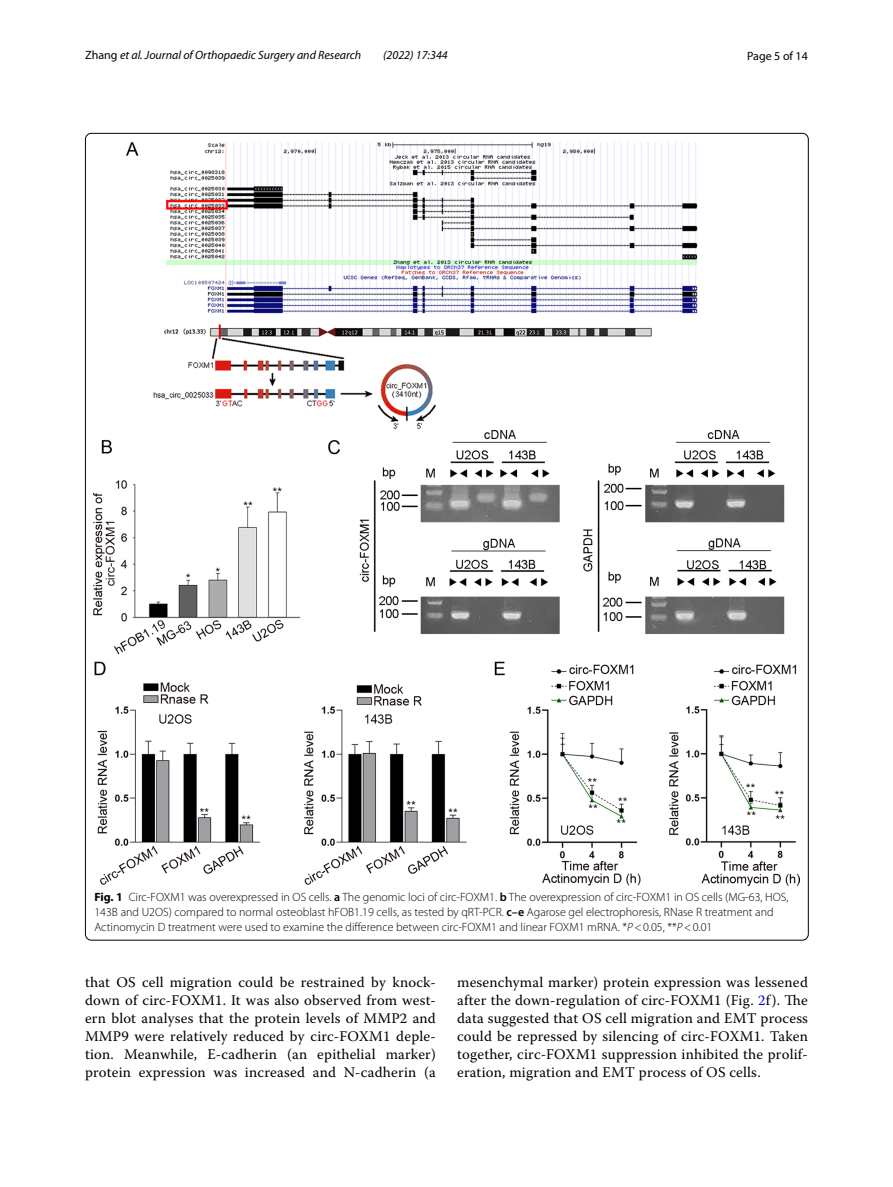
<style>
.page{position:relative;width:893px;height:1187px;background:#fff}
.page>*{position:absolute;margin:0;border:0;box-sizing:border-box;transform-origin:0 0}
.t1{font:14.7px/18px "Warnock Pro";letter-spacing:.015em;color:#000;text-align:justify}
.t2{font:300 12px/15px "Myriad Pro";color:#000}
.t3{font:italic 12px "Myriad Pro";color:#000}
.t4{font:12px "Myriad Pro";color:#000}
.s1{font-style:normal}
.s2{font-weight:700}
.s3{font-weight:600}
.s4{font-style:italic}
.s5{color:#00f}
</style>
<div class="page">
<img style="left:94px;top:142px;width:706px;height:743px">
<p class="t3" style="left:85px;top:48px;width:278px"><span class="s1">Zhang</span> et al. Journal of Orthopaedic Surgery and Research</p>
<p class="t3" style="left:383px;top:48px;width:66px">(2022) 17:344</p>
<p class="t4" style="left:747px;top:48px;width:62px">Page 5 of 14</p>
<p class="t2" style="left:94px;top:889px;width:696px"><span class="s2">Fig. 1</span> Circ-FOXM1 was overexpressed in OS cells. <span class="s3">a</span> The genomic loci of circ-FOXM1. <span class="s3">b</span> The overexpression of circ-FOXM1 in OS cells (MG-63, HOS,<br>143B and U2OS) compared to normal osteoblast hFOB1.19 cells, as tested by qRT-PCR. <span class="s3">c–e</span> Agarose gel electrophoresis, RNase R treatment and<br>Actinomycin D treatment were used to examine the difference between circ-FOXM1 and linear FOXM1 mRNA. *<span class="s4">P</span>&lt;0.05, **<span class="s4">P</span>&lt;0.01</p>
<p class="t1" style="left:85px;top:972px;width:352px">that OS cell migration could be restrained by knock&shy;down of circ-FOXM1. It was also observed from west&shy;ern blot analyses that the protein levels of MMP2 and MMP9 were relatively reduced by circ-FOXM1 deple&shy;tion. Meanwhile, E-cadherin (an epithelial marker) protein expression was increased and N-cadherin (a</p>
<p class="t1" style="left:457px;top:972px;width:352px">mesenchymal marker) protein expression was lessened after the down-regulation of circ-FOXM1 (Fig. <span class="s5">2</span>f). The data suggested that OS cell migration and EMT process could be repressed by silencing of circ-FOXM1. Taken together, circ-FOXM1 suppression inhibited the prolif&shy;eration, migration and EMT process of OS cells.</p>
</div>
